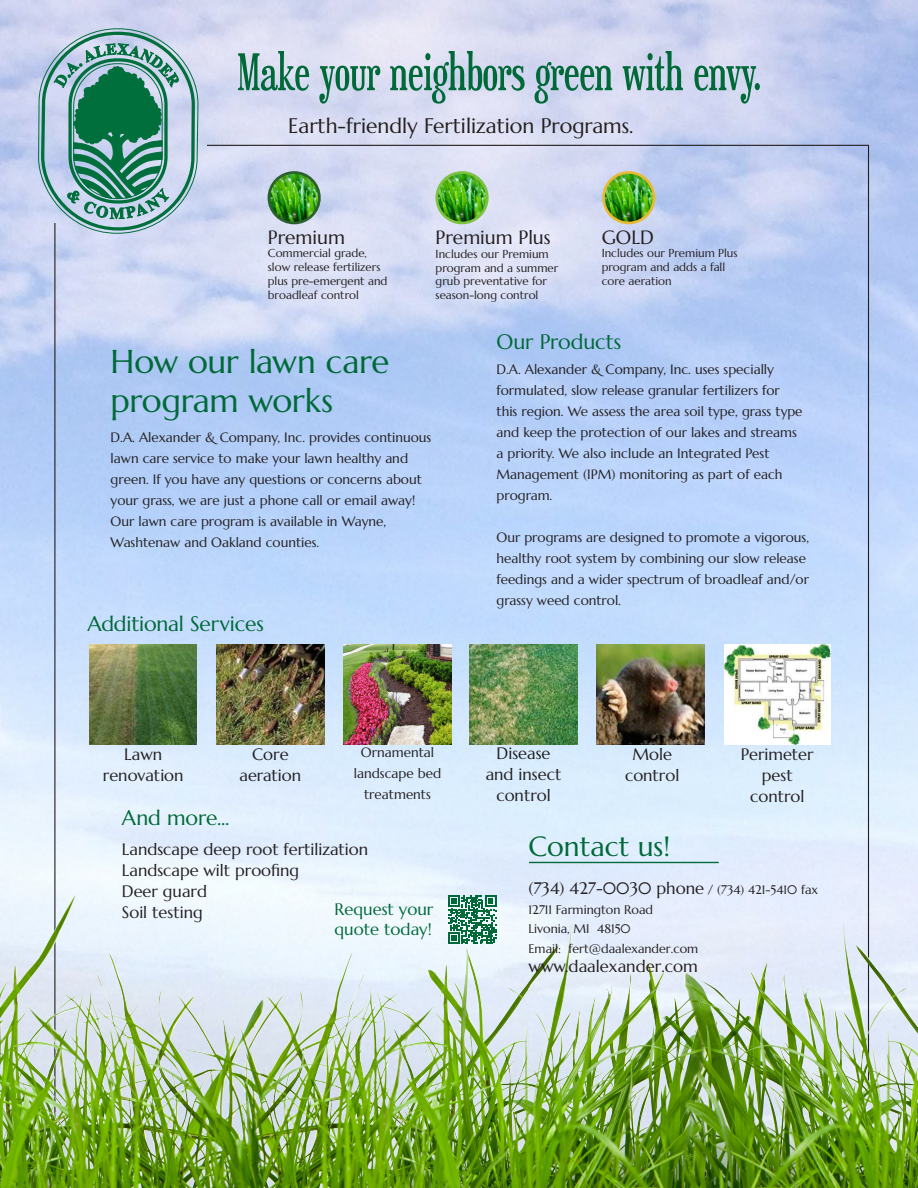
<style>
.page{position:relative;width:918px;height:1188px;background:#fff}
.page>*{position:absolute;margin:0;border:0;box-sizing:border-box;transform-origin:0 0}
.t1{font:54px "Euphorigenic S";color:#006938}
.Body_3{font:33px/39.6px "Marcellus";letter-spacing:-.01em;color:#006938}
.tri_fold_body{font:27.75px "Marcellus";color:#006938}
.Body_3-2{font:21px "Marcellus";letter-spacing:-.005em;color:#006938}
.t2{font:21px "Marcellus";color:#231f20}
.t3{font:19.2px "Marcellus";color:#231f20}
.tri_fold_body-2{font:16.65px "Marcellus";color:#231f20}
.tri_fold_body-3{font:16.65px "Marcellus";color:#006938}
.tri_fold_body-4{font:16.5px/21px "Marcellus";color:#231f20;text-align:center}
.tri_fold_body-5{font:13.5px/21px "Marcellus";color:#231f20}
.tri_fold_body-6{font:12.45px "Marcellus";color:#231f20}
.t4{font:11.55px/13.8px "Marcellus";color:#231f20}
.s1{font-size:12.45px}
</style>
<div class="page">
<img style="left:0;top:0;width:918px;height:896px">
<hr style="left:868px;top:145px;width:1px;height:944px;background:#231f20">
<hr style="left:54px;top:223px;width:1px;height:899px;background:#231f20">
<img style="left:0;top:896px;width:918px;height:292px">
<hr style="left:529px;top:862px;width:190px;height:1px;background:#006938">
<svg style="left:448px;top:896px;width:48px;height:48px"></svg>
<svg style="left:38px;top:28px;width:161px;height:206px;background:#7eadaa"></svg>
<img style="left:344px;top:645px;width:108px;height:99px">
<img style="left:90px;top:645px;width:107px;height:99px">
<img style="left:216px;top:645px;width:108px;height:99px">
<img style="left:469px;top:645px;width:108px;height:99px">
<img style="left:597px;top:645px;width:108px;height:99px">
<img style="left:724px;top:644px;width:107px;height:100px">
<hr style="left:207px;top:145px;width:662px;height:1px;background:#231f20">
<svg style="left:602px;top:171px;width:53px;height:53px"></svg>
<img style="left:605px;top:174px;width:48px;height:48px;border-radius:24px">
<svg style="left:624px;top:210px;width:10px;height:10px"></svg>
<svg style="left:435px;top:171px;width:54px;height:53px"></svg>
<img style="left:438px;top:174px;width:48px;height:48px;border-radius:24px">
<svg style="left:457px;top:211px;width:10px;height:10px"></svg>
<svg style="left:268px;top:171px;width:53px;height:53px"></svg>
<img style="left:270px;top:174px;width:48px;height:48px;border-radius:24px">
<svg style="left:289px;top:211px;width:10px;height:10px"></svg>
<p class="t1" style="left:237px;top:46px;width:525px">Make your neighbors green with envy.</p>
<p class="t2" style="left:288px;top:113px;width:347px">Earth-friendly Fertilization Programs.</p>
<p class="t3" style="left:268px;top:225px;width:79px">Premium</p>
<p class="t4" style="left:268px;top:247px;width:101px">Commercial grade,</p>
<p class="t4" style="left:268px;top:260px;width:114px">slow release fertilizers</p>
<p class="t4" style="left:268px;top:274px;width:121px">plus pre-emergent and</p>
<p class="t4" style="left:268px;top:288px;width:93px">broadleaf control</p>
<p class="t3" style="left:436px;top:225px;width:117px">Premium Plus</p>
<p class="t4" style="left:436px;top:247px;width:115px">Includes our Premium</p>
<p class="t4" style="left:436px;top:261px;width:124px">program and a summer grub preventative for</p>
<p class="t4" style="left:436px;top:288px;width:104px">season-long control</p>
<p class="t3" style="left:602px;top:225px;width:54px">GOLD</p>
<p class="t4" style="left:602px;top:247px;width:137px">Includes our Premium Plus program and adds a fall core aeration</p>
<p class="Body_3" style="left:111px;top:341px;width:280px">How our lawn care program works</p>
<p class="tri_fold_body-5" style="left:111px;top:427px;width:322px">D.A. Alexander &amp; Company, Inc. provides continuous lawn care service to make your lawn healthy and green. If you have any questions or concerns about your grass, we are just a phone call or email away!</p>
<p class="tri_fold_body-5" style="left:111px;top:511px;width:277px">Our lawn care program is available in Wayne,<br>Washtenaw and Oakland counties.</p>
<p class="Body_3-2" style="left:87px;top:610px;width:178px">Additional Services</p>
<p class="Body_3-2" style="left:496px;top:328px;width:126px">Our Products</p>
<p class="tri_fold_body-5" style="left:496px;top:359px;width:308px">D.A. Alexander &amp; Company, Inc. uses specially formulated, slow release granular fertilizers for this region. We assess the area soil type, grass type and keep the protection of our lakes and streams a priority. We also include an Integrated Pest Management (IPM) monitoring as part of each program.</p>
<p class="tri_fold_body-5" style="left:496px;top:527px;width:314px">Our programs are designed to promote a vigorous, healthy root system by combining our slow release feedings and a wider spectrum of broadleaf and/or grassy weed control.</p>
<p class="tri_fold_body-5" style="left:354px;top:742px;width:89px;text-align:center">Ornamental landscape bed treatments</p>
<p class="tri_fold_body-4" style="left:103px;top:744px;width:82px">Lawn renovation</p>
<p class="tri_fold_body-4" style="left:240px;top:744px;width:63px">Core aeration</p>
<p class="tri_fold_body-4" style="left:486px;top:743px;width:77px">Disease and insect control</p>
<p class="tri_fold_body-4" style="left:632px;top:744px;width:41px">Mole</p>
<p class="tri_fold_body-4" style="left:625px;top:765px;width:56px">control</p>
<p class="Body_3-2" style="left:122px;top:805px;width:109px">And more...</p>
<p class="tri_fold_body-4" style="left:741px;top:744px;width:74px">Perimeter</p>
<p class="tri_fold_body-4" style="left:762px;top:765px;width:32px">pest</p>
<p class="tri_fold_body-4" style="left:750px;top:786px;width:56px">control</p>
<p class="tri_fold_body-4" style="left:122px;top:838px;width:248px">Landscape deep root fertilization</p>
<p class="tri_fold_body-4" style="left:122px;top:859px;width:179px">Landscape wilt proofing</p>
<p class="tri_fold_body-4" style="left:122px;top:880px;width:87px">Deer guard</p>
<p class="tri_fold_body-4" style="left:122px;top:901px;width:82px">Soil testing</p>
<p class="tri_fold_body-3" style="left:335px;top:899px;width:100px">Request your</p>
<p class="tri_fold_body-3" style="left:335px;top:919px;width:99px">quote today!</p>
<p class="tri_fold_body" style="left:529px;top:828px;width:143px">Contact us!</p>
<p class="tri_fold_body-2" style="left:529px;top:878px;width:291px">(734) 427-0030 phone <span class="s1">/ (734) 421-5410 fax</span></p>
<p class="tri_fold_body-6" style="left:529px;top:902px;width:126px">12711 Farmington Road</p>
<p class="tri_fold_body-6" style="left:529px;top:921px;width:104px">Livonia, MI 48150</p>
<p class="tri_fold_body-6" style="left:529px;top:941px;width:171px">Email: fert@daalexander.com</p>
<p class="tri_fold_body-2" style="left:529px;top:956px;width:171px">www.daalexander.com</p>
</div>
